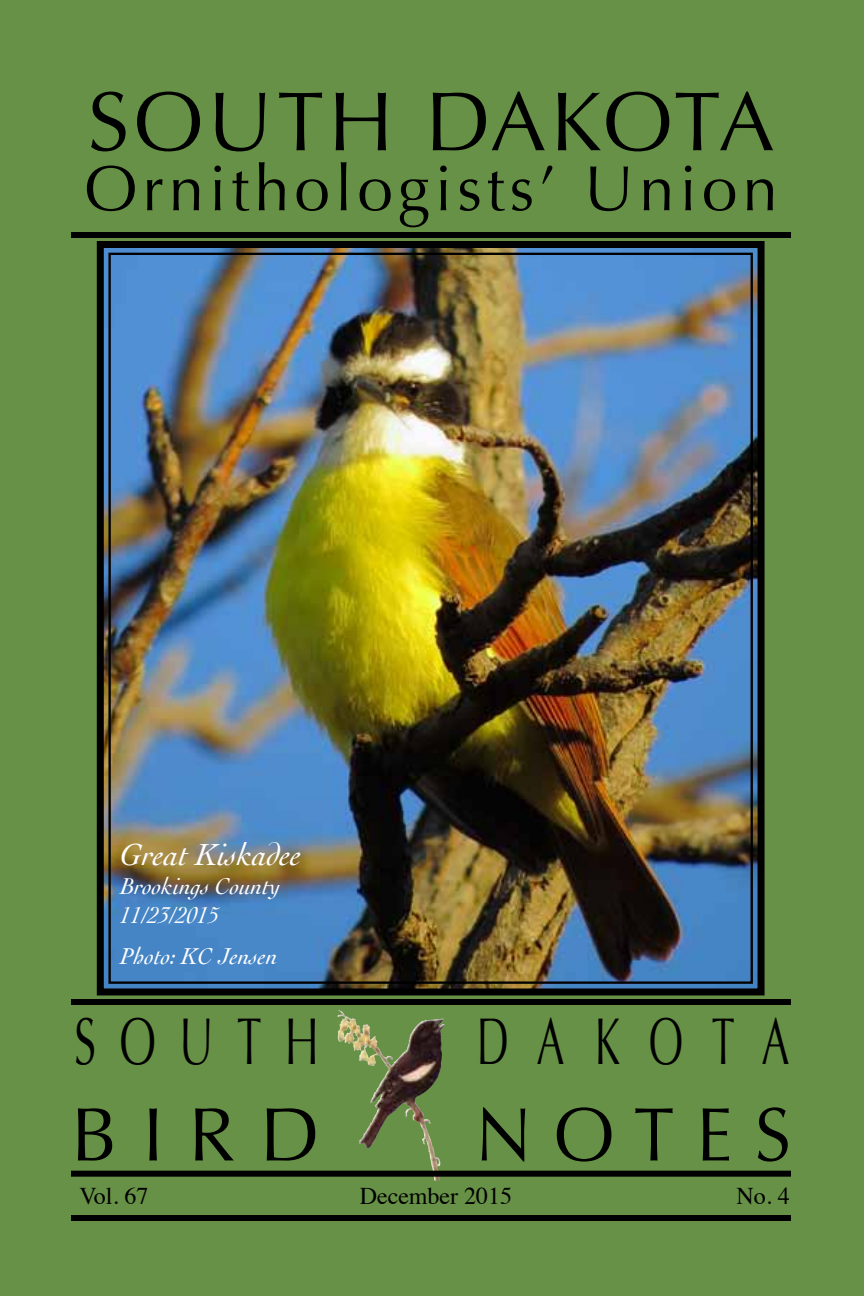
<style>
.page{position:relative;width:864px;height:1296px;background:#679146}
.page>*{position:absolute;margin:0;border:0;box-sizing:border-box;transform-origin:0 0}
.t1{font:84px "Optima";letter-spacing:.05em;color:#000}
.t2{font:76px "Optima";letter-spacing:.32em;color:#000;scale:.96 1}
.t3{font:76px "Optima";letter-spacing:.32em;color:#000}
.t4{font:66px "Optima";color:#000;scale:.63 1}
.t5{font:66px "Optima";color:#000;scale:.67 1}
.t6{font:64px "Optima";letter-spacing:.075em;color:#000}
.t7{font:italic 32px "Cochin";color:#fff}
.t8{font:italic 24px/28.8px "Cochin";color:#fff}
.t9{font:24px "Times";color:#000}
</style>
<div class="page">
<img style="left:93px;top:238px;width:675px;height:761px">
<img style="left:337px;top:1014px;width:52px;height:96px">
<div style="left:71px;top:999px;width:720px;height:6px;background:#000"></div>
<div style="left:71px;top:1171px;width:720px;height:6px;background:#000"></div>
<div style="left:71px;top:1215px;width:720px;height:6px;background:#000"></div>
<div style="left:71px;top:232px;width:720px;height:6px;background:#000"></div>
<h1 class="t1" style="left:87px;top:73px;width:689px">SOUTH DAKOTA</h1>
<h3 class="t6" style="left:84px;top:151px;width:695px">Ornithologists’ Union</h3>
<h3 class="t7" style="left:120px;top:833px;width:183px">Great Kiskadee</h3>
<p class="t8" style="left:120px;top:871px;width:161px">Brookings County<br>11/23/2015</p>
<p class="t8" style="left:120px;top:940px;width:159px">Photo: KC Jensen</p>
<h3 class="t5" style="left:74px;top:1004px;width:141px">S outh</h3>
<h3 class="t4" style="left:477px;top:1004px;width:177px">D akota</h3>
<h2 class="t3" style="left:71px;top:1091px;width:250px">BirD</h2>
<h2 class="t2" style="left:475px;top:1091px;width:322px">Not es</h2>
<p class="t9" style="left:80px;top:1174px;width:70px">Vol. 67</p>
<p class="t9" style="left:360px;top:1174px;width:154px">December 2015</p>
<p class="t9" style="left:737px;top:1174px;width:55px">No. 4</p>
</div>
